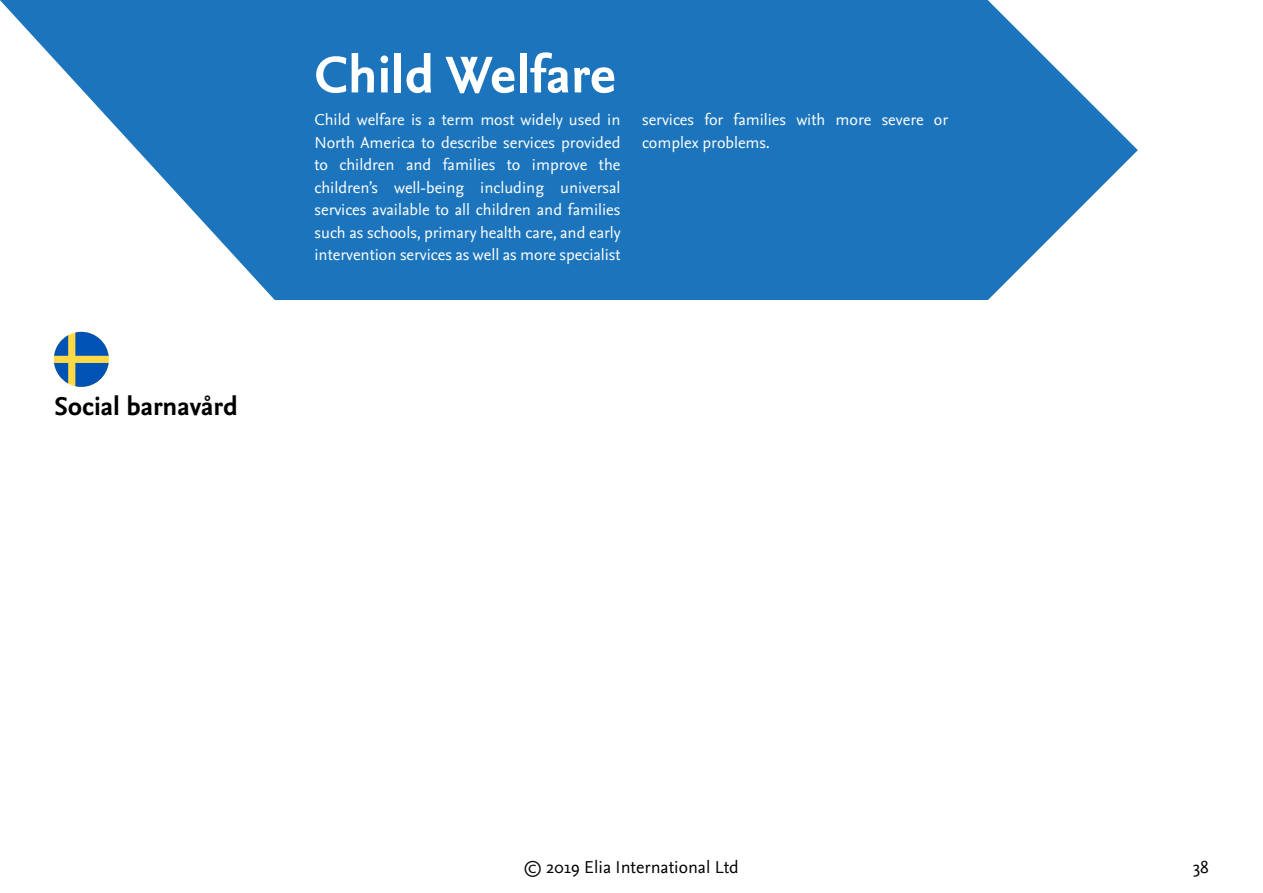
<style>
.page{position:relative;width:1263px;height:893px;background:#fff}
.page>*{position:absolute;margin:0;border:0;box-sizing:border-box;transform-origin:0 0}
.t1{font:700 54px "Nexus Sans";color:#fff}
.t2{font:700 27px "Nexus Sans";color:#000}
.t3{font:18px "Nexus Sans";color:#000}
.t4{font:16.5px/22.5px "Nexus Sans";color:#fff;text-align:justify}
</style>
<div class="page">
<svg style="left:0;top:0;width:275px;height:300px"></svg>
<svg style="left:988px;top:0;width:150px;height:286px;fill:#1c75bc"></svg>
<div style="left:54px;top:332px;width:55px;height:55px;background:#ffda44;border-radius:50%"></div>
<svg style="left:75px;top:332px;width:34px;height:24px"></svg>
<svg style="left:54px;top:335px;width:14px;height:21px"></svg>
<svg style="left:54px;top:363px;width:14px;height:21px"></svg>
<svg style="left:75px;top:363px;width:34px;height:24px"></svg>
<div style="left:275px;top:0;width:713px;height:300px;background:#1c75bc"></div>
<h2 class="t2" style="left:54px;top:389px;width:185px">Social barnavård</h2>
<h1 class="t1" style="left:314px;top:40px;width:303px">Child Welfare</h1>
<p class="t4" style="left:314px;top:108px;width:308px">Child welfare is a term most widely used in North America to describe services provided to children and families to improve the children’s well-being including universal services available to all children and families such as schools, primary health care, and early intervention services as well as more specialist</p>
<p class="t4" style="left:642px;top:108px;width:307px">services for families with more severe or complex problems.</p>
<p class="t3" style="left:524px;top:855px;width:217px">© 2019 Elia International Ltd</p>
<p class="t3" style="left:1193px;top:855px;width:18px">38</p>
</div>
